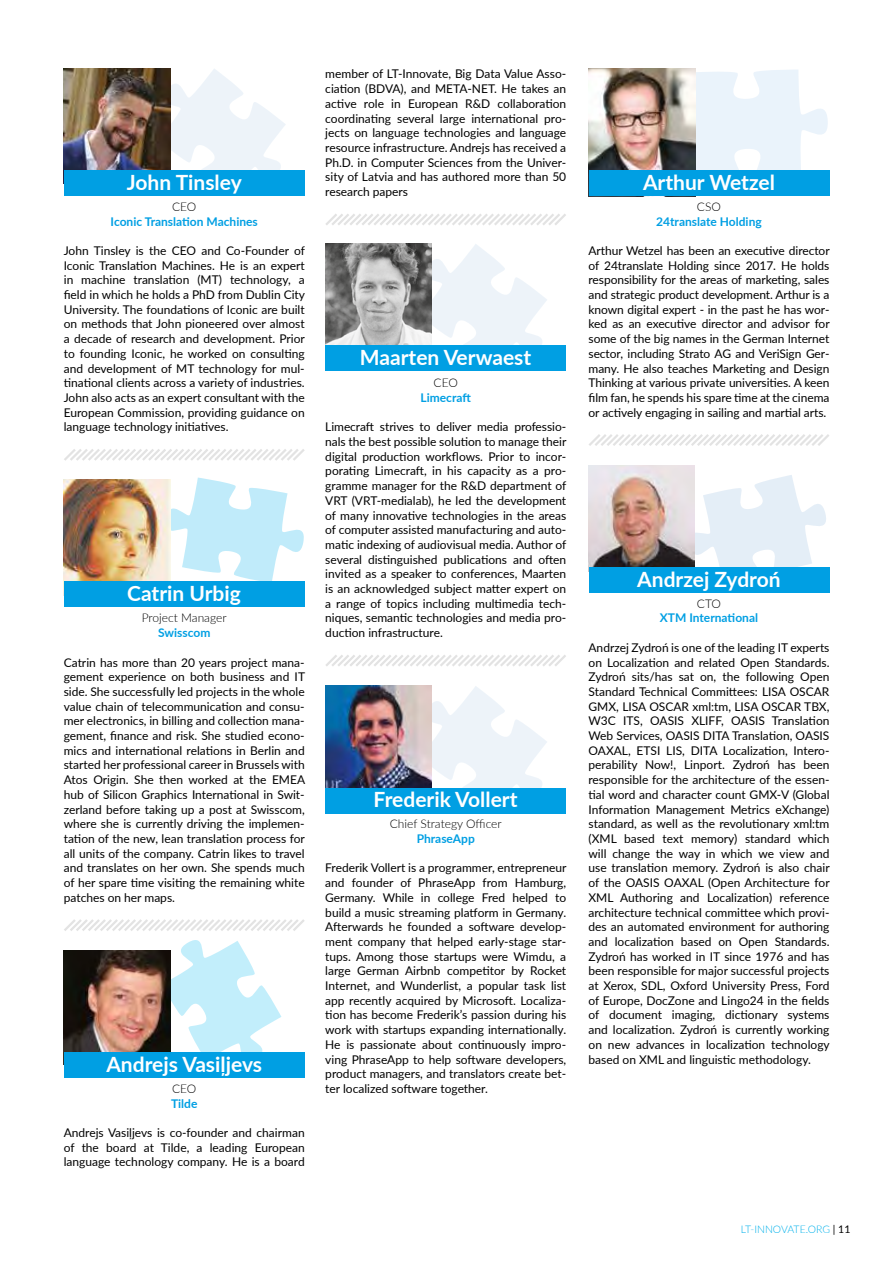
<style>
.page{position:relative;width:893px;height:1263px;background:#fff}
.page>*{position:absolute;margin:0;border:0;box-sizing:border-box;transform-origin:0 0}
.t1{font:700 21px "Lato";color:#fff}
.t2{font:12px/14.7px "Lato";color:#000;text-align:justify}
.t3{font:700 12px "Lato";color:#009fe3}
.t4{font:300 12px "Lato";color:#000}
.t5{font:300 10.5px "Lato";color:#00b1eb}
.s1{font-weight:400;color:#000}
</style>
<div class="page">
<svg style="left:170px;top:68px;width:116px;height:102px"></svg>
<img style="left:64px;top:68px;width:106px;height:102px">
<div style="left:64px;top:170px;width:240px;height:26px;background:#009fe3"></div>
<svg style="left:64px;top:449px;width:241px;height:12px"></svg>
<svg style="left:170px;top:477px;width:135px;height:106px"></svg>
<img style="left:64px;top:479px;width:106px;height:102px">
<div style="left:64px;top:581px;width:240px;height:26px;background:#009fe3"></div>
<svg style="left:63px;top:919px;width:242px;height:146px"></svg>
<img style="left:64px;top:951px;width:106px;height:102px">
<div style="left:64px;top:1053px;width:241px;height:25px;background:#009fe3"></div>
<svg style="left:326px;top:214px;width:240px;height:11px"></svg>
<svg style="left:432px;top:244px;width:121px;height:102px"></svg>
<img style="left:325px;top:244px;width:107px;height:102px">
<div style="left:325px;top:346px;width:241px;height:25px;background:#009fe3"></div>
<svg style="left:326px;top:655px;width:240px;height:11px"></svg>
<svg style="left:432px;top:686px;width:115px;height:102px"></svg>
<img style="left:325px;top:686px;width:107px;height:102px">
<div style="left:325px;top:788px;width:241px;height:25px;background:#009fe3"></div>
<svg style="left:695px;top:69px;width:133px;height:102px"></svg>
<img style="left:589px;top:69px;width:106px;height:102px">
<div style="left:589px;top:171px;width:240px;height:25px;background:#009fe3"></div>
<svg style="left:589px;top:434px;width:240px;height:12px"></svg>
<svg style="left:694px;top:475px;width:136px;height:109px"></svg>
<img style="left:589px;top:465px;width:105px;height:102px">
<div style="left:589px;top:567px;width:240px;height:26px;background:#009fe3"></div>
<h1 class="t1" style="left:127px;top:167px;width:116px">John Tinsley</h1>
<p class="t4" style="left:172px;top:198px;width:26px">CEO</p>
<p class="t3" style="left:111px;top:212px;width:149px">Iconic Translation Machines</p>
<p class="t2" style="left:64px;top:243px;width:243px">John Tinsley is the CEO and Co-Founder of Iconic Translation Machines. He is an expert in machine translation (MT) technology, a field in which he holds a PhD from Dublin City University. The foundations of Iconic are built on methods that John pioneered over almost a decade of research and development. Prior to founding Iconic, he worked on consulting and development of MT technology for mul&shy;tinational clients across a variety of industries.<br>John also acts as an expert consultant with the European Commission, providing guidance on language technology initiatives.</p>
<h1 class="t1" style="left:127px;top:578px;width:115px">Catrin Urbig</h1>
<p class="t4" style="left:142px;top:610px;width:86px">Project Manager</p>
<p class="t3" style="left:158px;top:624px;width:54px">Swisscom</p>
<p class="t2" style="left:64px;top:654px;width:243px">Catrin has more than 20 years project mana&shy;gement experience on both business and IT side. She successfully led projects in the whole value chain of telecommunication and consu&shy;mer electronics, in billing and collection mana&shy;gement, finance and risk. She studied econo&shy;mics and international relations in Berlin and started her professional career in Brussels with Atos Origin. She then worked at the EMEA hub of Silicon Graphics International in Swit&shy;zerland before taking up a post at Swisscom, where she is currently driving the implemen&shy;tation of the new, lean translation process for all units of the company. Catrin likes to travel and translates on her own. She spends much of her spare time visiting the remaining white patches on her maps.</p>
<h1 class="t1" style="left:106px;top:1049px;width:157px">Andrejs Vasiļjevs</h1>
<p class="t4" style="left:172px;top:1080px;width:26px">CEO</p>
<p class="t3" style="left:171px;top:1094px;width:28px">Tilde</p>
<p class="t2" style="left:64px;top:1125px;width:242px">Andrejs Vasiļjevs is co-founder and chairman of the board at Tilde, a leading European language technology company. He is a board</p>
<p class="t2" style="left:325px;top:66px;width:242px">member of LT-Innovate, Big Data Value Asso&shy;ciation (BDVA), and META-NET. He takes an active role in European R&amp;D collaboration coordinating several large international pro&shy;jects on language technologies and language resource infrastructure. Andrejs has received a Ph.D. in Computer Sciences from the Univer&shy;sity of Latvia and has authored more than 50 research papers</p>
<h1 class="t1" style="left:360px;top:342px;width:173px">Maarten Verwaest</h1>
<p class="t4" style="left:434px;top:375px;width:26px">CEO</p>
<p class="t3" style="left:421px;top:389px;width:52px">Limecraft</p>
<p class="t2" style="left:325px;top:419px;width:243px">Limecraft strives to deliver media professio&shy;nals the best possible solution to manage their digital production workflows. Prior to incor&shy;porating Limecraft, in his capacity as a pro&shy;gramme manager for the R&amp;D department of VRT (VRT-medialab), he led the development of many innovative technologies in the areas of computer assisted manufacturing and auto&shy;matic indexing of audiovisual media. Author of several distinguished publications and often invited as a speaker to conferences, Maarten is an acknowledged subject matter expert on a range of topics including multimedia tech&shy;niques, semantic technologies and media pro&shy;duction infrastructure.</p>
<h1 class="t1" style="left:374px;top:784px;width:145px">Frederik Vollert</h1>
<p class="t4" style="left:390px;top:816px;width:113px">Chief Strategy Officer</p>
<p class="t3" style="left:417px;top:830px;width:60px">PhraseApp</p>
<p class="t2" style="left:325px;top:860px;width:243px">Frederik Vollert is a programmer, entrepreneur and founder of PhraseApp from Hamburg, Germany. While in college Fred helped to build a music streaming platform in Germany.<br>Afterwards he founded a software develop&shy;ment company that helped early-stage star&shy;tups. Among those startups were Wimdu, a large German Airbnb competitor by Rocket Internet, and Wunderlist, a popular task list app recently acquired by Microsoft. Localiza&shy;tion has become Frederik’s passion during his work with startups expanding internationally.<br>He is passionate about continuously impro&shy;ving PhraseApp to help software developers, product managers, and translators create bet&shy;ter localized software together.</p>
<h1 class="t1" style="left:643px;top:167px;width:133px">Arthur Wetzel</h1>
<p class="t4" style="left:697px;top:198px;width:26px">CSO</p>
<p class="t3" style="left:656px;top:212px;width:107px">24translate Holding</p>
<p class="t2" style="left:588px;top:243px;width:243px">Arthur Wetzel has been an executive director of 24translate Holding since 2017. He holds responsibility for the areas of marketing, sales and strategic product development. Arthur is a known digital expert - in the past he has wor&shy;ked as an executive director and advisor for some of the big names in the German Internet sector, including Strato AG and VeriSign Ger&shy;many. He also teaches Marketing and Design Thinking at various private universities. A keen film fan, he spends his spare time at the cinema or actively engaging in sailing and martial arts.</p>
<h1 class="t1" style="left:637px;top:564px;width:145px">Andrzej Zydroń</h1>
<p class="t4" style="left:697px;top:595px;width:26px">CTO</p>
<p class="t3" style="left:660px;top:609px;width:100px">XTM International</p>
<p class="t2" style="left:588px;top:640px;width:243px">Andrzej Zydroń is one of the leading IT experts on Localization and related Open Standards.<br>Zydroń sits/has sat on, the following Open Standard Technical Committees: LISA OSCAR GMX, LISA OSCAR xml:tm, LISA OSCAR TBX, W3C ITS, OASIS XLIFF, OASIS Translation Web Services, OASIS DITA Translation, OASIS OAXAL, ETSI LIS, DITA Localization, Intero&shy;perability Now!, Linport. Zydroń has been responsible for the architecture of the essen&shy;tial word and character count GMX-V (Global Information Management Metrics eXchange) standard, as well as the revolutionary xml:tm (XML based text memory) standard which will change the way in which we view and use translation memory. Zydroń is also chair of the OASIS OAXAL (Open Architecture for XML Authoring and Localization) reference architecture technical committee which provi&shy;des an automated environment for authoring and localization based on Open Standards.<br>Zydroń has worked in IT since 1976 and has been responsible for major successful projects at Xerox, SDL, Oxford University Press, Ford of Europe, DocZone and Lingo24 in the fields of document imaging, dictionary systems and localization. Zydroń is currently working on new advances in localization technology based on XML and linguistic methodology.</p>
<p class="t5" style="left:741px;top:1222px;width:111px">LT-INNOVATE.ORG <span class="s1">| 11</span></p>
</div>
